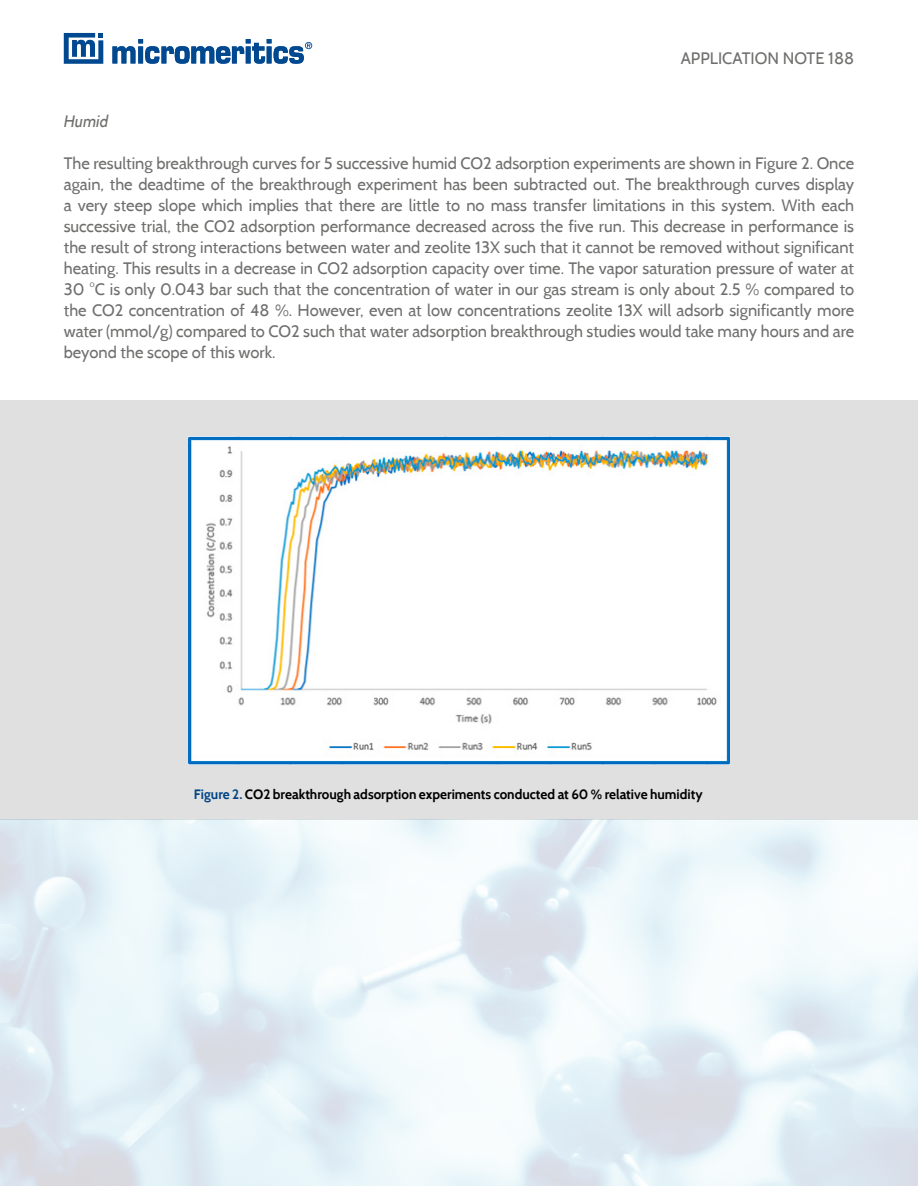
<style>
.page{position:relative;width:918px;height:1188px;background:#fff}
.page>*{position:absolute;margin:0;border:0;box-sizing:border-box;transform-origin:0 0}
.t1{font:16.5px/21px "Cabin";color:#6f6f6e;text-align:justify}
.t2{font:italic 16.5px "Cabin";color:#6f6f6e}
.t3{font:700 13.5px "Cabin";color:#000}
.s1{color:#004486}
</style>
<div class="page">
<div style="left:0;top:400px;width:918px;height:420px;background:#e0e0e0"></div>
<svg style="left:64px;top:33px;width:39px;height:31px"></svg>
<svg style="left:112px;top:39px;width:200px;height:25px"></svg>
<img style="left:189px;top:437px;width:541px;height:328px">
<p class="t1" style="left:681px;top:47px;width:175px">APPLICATION NOTE 188</p>
<p class="t2" style="left:64px;top:111px;width:46px">Humid</p>
<p class="t1" style="left:64px;top:152px;width:792px">The resulting breakthrough curves for 5 successive humid CO2 adsorption experiments are shown in Figure 2. Once again, the deadtime of the breakthrough experiment has been subtracted out. The breakthrough curves display a very steep slope which implies that there are little to no mass transfer limitations in this system. With each successive trial, the CO2 adsorption performance decreased across the five run. This decrease in performance is the result of strong interactions between water and zeolite 13X such that it cannot be removed without significant heating. This results in a decrease in CO2 adsorption capacity over time. The vapor saturation pressure of water at 30 °C is only 0.043 bar such that the concentration of water in our gas stream is only about 2.5 % compared to the CO2 concentration of 48 %. However, even at low concentrations zeolite 13X will adsorb significantly more water (mmol/g) compared to CO2 such that water adsorption breakthrough studies would take many hours and are beyond the scope of this work.</p>
<p class="t3" style="left:194px;top:786px;width:510px"><span class="s1">Figure 2.</span> CO2 breakthrough adsorption experiments conducted at 60 % relative humidity</p>
</div>
